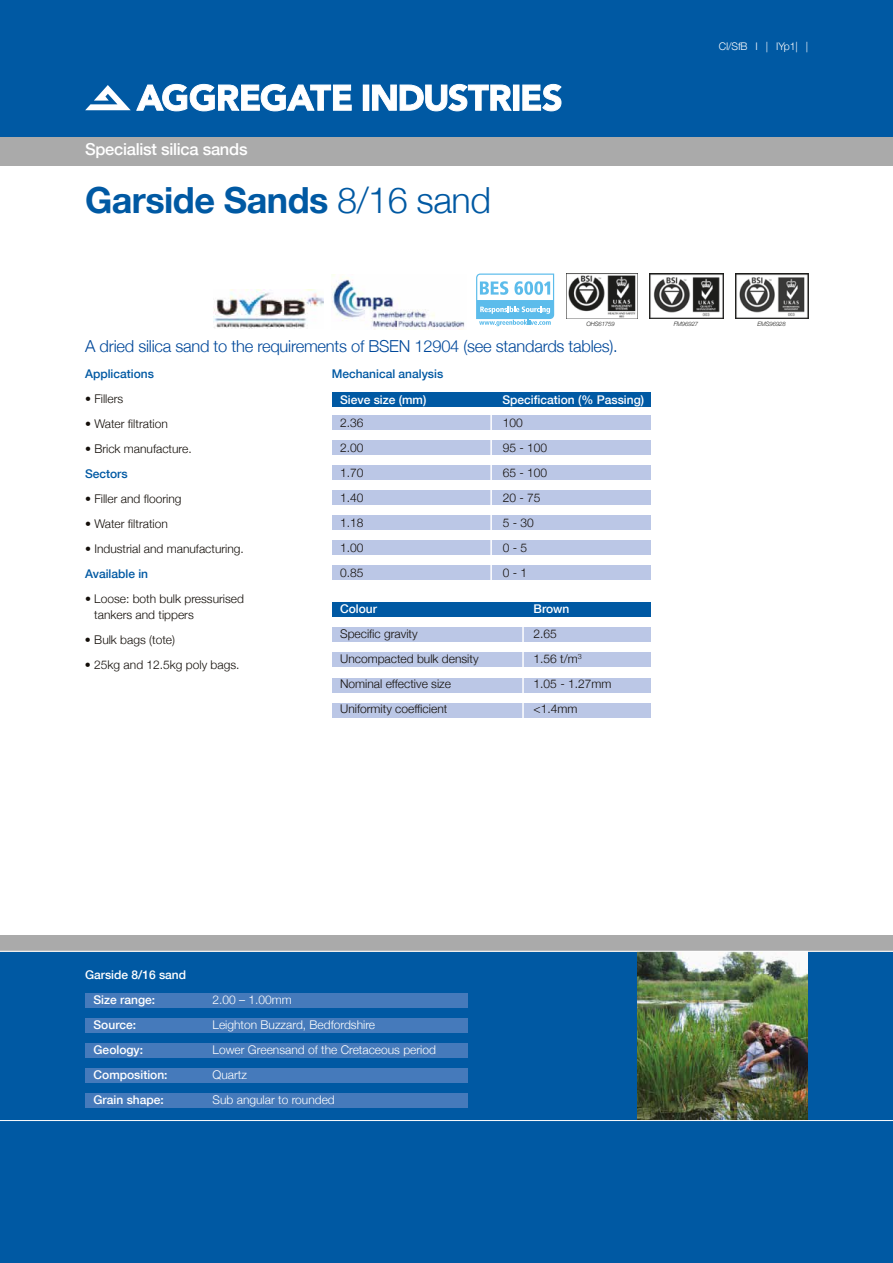
<style>
.page{position:relative;width:893px;height:1263px;background:#fff}
.page>*{position:absolute;margin:0;border:0;box-sizing:border-box;transform-origin:0 0}
.t1{font:700 36px "Helvetica Neue";letter-spacing:-.015em;color:#0059a3}
.t2{font:300 16.5px "Helvetica Neue";letter-spacing:-.015em;color:#00489a}
.t3{font:500 16.5px "Helvetica Neue";letter-spacing:-.015em;color:#fff}
.t4{font:300 12px/25px "Helvetica Neue";color:#130e09}
.t5{font:500 12px/25px "Helvetica Neue";color:#fff}
.t6{font:300 12px "Helvetica Neue";color:#fff}
.t7{font:500 12px "Helvetica Neue";color:#0059a3}
.t8{font:300 10.5px "Helvetica Neue";letter-spacing:-.015em;color:#fff}
.t9{font:italic 300 6px "Helvetica Neue";letter-spacing:-.02em;color:#1d1d1b}
.s1{font-weight:300}
</style>
<div class="page">
<div style="left:332px;top:415px;width:319px;height:15px;background:#bbc7e6"></div>
<div style="left:332px;top:440px;width:319px;height:15px;background:#bbc7e6"></div>
<div style="left:332px;top:465px;width:319px;height:15px;background:#bbc7e6"></div>
<div style="left:332px;top:490px;width:319px;height:15px;background:#bbc7e6"></div>
<div style="left:332px;top:515px;width:319px;height:15px;background:#bbc7e6"></div>
<div style="left:332px;top:540px;width:319px;height:15px;background:#bbc7e6"></div>
<div style="left:332px;top:565px;width:319px;height:15px;background:#bbc7e6"></div>
<hr style="left:490px;top:391px;width:2px;height:203px;background:#fff">
<div style="left:332px;top:627px;width:319px;height:15px;background:#bbc7e6"></div>
<div style="left:332px;top:652px;width:319px;height:15px;background:#bbc7e6"></div>
<div style="left:332px;top:677px;width:319px;height:15px;background:#bbc7e6"></div>
<div style="left:332px;top:703px;width:319px;height:14px;background:#bbc7e6"></div>
<hr style="left:522px;top:600px;width:2px;height:121px;background:#fff">
<div style="left:0;top:136px;width:893px;height:30px;background:#aaa"></div>
<div style="left:0;top:0;width:893px;height:136px;background:#0059a3"></div>
<div style="left:363px;top:85px;width:6px;height:25px;background:#fff"></div>
<svg style="left:372px;top:84px;width:140px;height:27px"></svg>
<div style="left:513px;top:85px;width:6px;height:25px;background:#fff"></div>
<svg style="left:522px;top:84px;width:40px;height:27px"></svg>
<svg style="left:85px;top:84px;width:267px;height:27px"></svg>
<img style="left:650px;top:274px;width:73px;height:45px">
<img style="left:566px;top:274px;width:72px;height:45px">
<svg style="left:476px;top:274px;width:78px;height:52px"></svg>
<img style="left:735px;top:274px;width:74px;height:45px">
<img style="left:332px;top:275px;width:133px;height:54px">
<img style="left:213px;top:289px;width:110px;height:40px">
<div style="left:332px;top:392px;width:319px;height:15px;background:#0059a3"></div>
<div style="left:332px;top:602px;width:319px;height:15px;background:#0059a3"></div>
<div style="left:0;top:945px;width:893px;height:318px;background:#0059a3"></div>
<div style="left:0;top:935px;width:893px;height:16px;background:#aaa"></div>
<img style="left:638px;top:952px;width:170px;height:168px">
<hr style="left:0;top:951px;width:893px;height:1px;background:#fff">
<hr style="left:0;top:1120px;width:893px;height:1px;background:#fff">
<div style="left:85px;top:993px;width:383px;height:15px;background:#457abb"></div>
<div style="left:85px;top:1018px;width:383px;height:15px;background:#457abb"></div>
<div style="left:85px;top:1043px;width:383px;height:15px;background:#457abb"></div>
<div style="left:85px;top:1068px;width:383px;height:15px;background:#457abb"></div>
<div style="left:85px;top:1093px;width:383px;height:15px;background:#457abb"></div>
<h2 class="t3" style="left:85px;top:136px;width:164px">Specialist silica sands</h2>
<h1 class="t1" style="left:85px;top:172px;width:407px">Garside Sands <span class="s1">8/16 sand</span></h1>
<p class="t8" style="left:719px;top:38px;width:91px">CI/SfB I | IYp1| |</p>
<p class="t9" style="left:586px;top:319px;width:30px">OHS61759</p>
<p class="t9" style="left:674px;top:319px;width:26px">FM96927</p>
<p class="t9" style="left:758px;top:319px;width:30px">EMS96928</p>
<h2 class="t2" style="left:85px;top:333px;width:534px">A dried silica sand to the requirements of BSEN 12904 (see standards tables).</h2>
<p class="t7" style="left:85px;top:364px;width:70px">Applications</p>
<p class="t7" style="left:332px;top:364px;width:113px">Mechanical analysis</p>
<p class="t4" style="left:85px;top:385px;width:40px">• Fillers</p>
<p class="t5" style="left:340px;top:387px;width:88px">Sieve size (mm)</p>
<p class="t5" style="left:502px;top:387px;width:143px">Specification (% Passing)</p>
<p class="t4" style="left:85px;top:410px;width:84px">• Water filtration</p>
<p class="t4" style="left:340px;top:409px;width:25px">2.36</p>
<p class="t4" style="left:503px;top:409px;width:22px">100</p>
<p class="t4" style="left:85px;top:435px;width:108px">• Brick manufacture.</p>
<p class="t4" style="left:340px;top:434px;width:25px">2.00</p>
<p class="t4" style="left:503px;top:434px;width:46px">95 - 100</p>
<p class="t7" style="left:85px;top:464px;width:44px">Sectors</p>
<p class="t4" style="left:340px;top:459px;width:25px">1.70</p>
<p class="t4" style="left:503px;top:459px;width:46px">65 - 100</p>
<p class="t4" style="left:85px;top:485px;width:98px">• Filler and flooring</p>
<p class="t4" style="left:340px;top:484px;width:25px">1.40</p>
<p class="t4" style="left:503px;top:484px;width:39px">20 - 75</p>
<p class="t4" style="left:85px;top:510px;width:84px">• Water filtration</p>
<p class="t4" style="left:340px;top:509px;width:25px">1.18</p>
<p class="t4" style="left:503px;top:509px;width:33px">5 - 30</p>
<p class="t4" style="left:85px;top:535px;width:160px">• Industrial and manufacturing.</p>
<p class="t4" style="left:340px;top:534px;width:25px">1.00</p>
<p class="t4" style="left:503px;top:534px;width:26px">0 - 5</p>
<p class="t7" style="left:85px;top:564px;width:65px">Available in</p>
<p class="t4" style="left:340px;top:559px;width:25px">0.85</p>
<p class="t4" style="left:503px;top:559px;width:26px">0 - 1</p>
<p class="t4" style="left:94px;top:589px;width:151px;line-height:16.5px;text-indent:-9px">• Loose: both bulk pressurised tankers and tippers</p>
<p class="t5" style="left:340px;top:596px;width:38px">Colour</p>
<p class="t5" style="left:534px;top:596px;width:37px">Brown</p>
<p class="t4" style="left:85px;top:627px;width:92px">• Bulk bags (tote)</p>
<p class="t4" style="left:85px;top:652px;width:156px">• 25kg and 12.5kg poly bags.</p>
<p class="t4" style="left:340px;top:621px;width:140px">Specific gravity<br>Uncompacted bulk density<br>Nominal effective size</p>
<p class="t4" style="left:534px;top:621px;width:79px">2.65<br>1.56 t/m<sup>3<br></sup>1.05 - 1.27mm</p>
<p class="t4" style="left:340px;top:696px;width:109px">Uniformity coefficient</p>
<p class="t4" style="left:534px;top:696px;width:45px">&lt;1.4mm</p>
<p class="t5" style="left:94px;top:962px;width:94px;text-indent:-9px">Garside 8/16 sand<br>Size range:</p>
<p class="t6" style="left:213px;top:990px;width:81px">2.00 – 1.00mm</p>
<p class="t5" style="left:94px;top:1012px;width:44px">Source:</p>
<p class="t6" style="left:213px;top:1015px;width:164px">Leighton Buzzard, Bedfordshire</p>
<p class="t5" style="left:94px;top:1037px;width:51px">Geology:</p>
<p class="t6" style="left:213px;top:1040px;width:225px">Lower Greensand of the Cretaceous period</p>
<p class="t5" style="left:94px;top:1062px;width:76px">Composition:</p>
<p class="t6" style="left:213px;top:1065px;width:36px">Quartz</p>
<p class="t5" style="left:94px;top:1087px;width:72px">Grain shape:</p>
<p class="t6" style="left:213px;top:1090px;width:124px">Sub angular to rounded</p>
</div>
